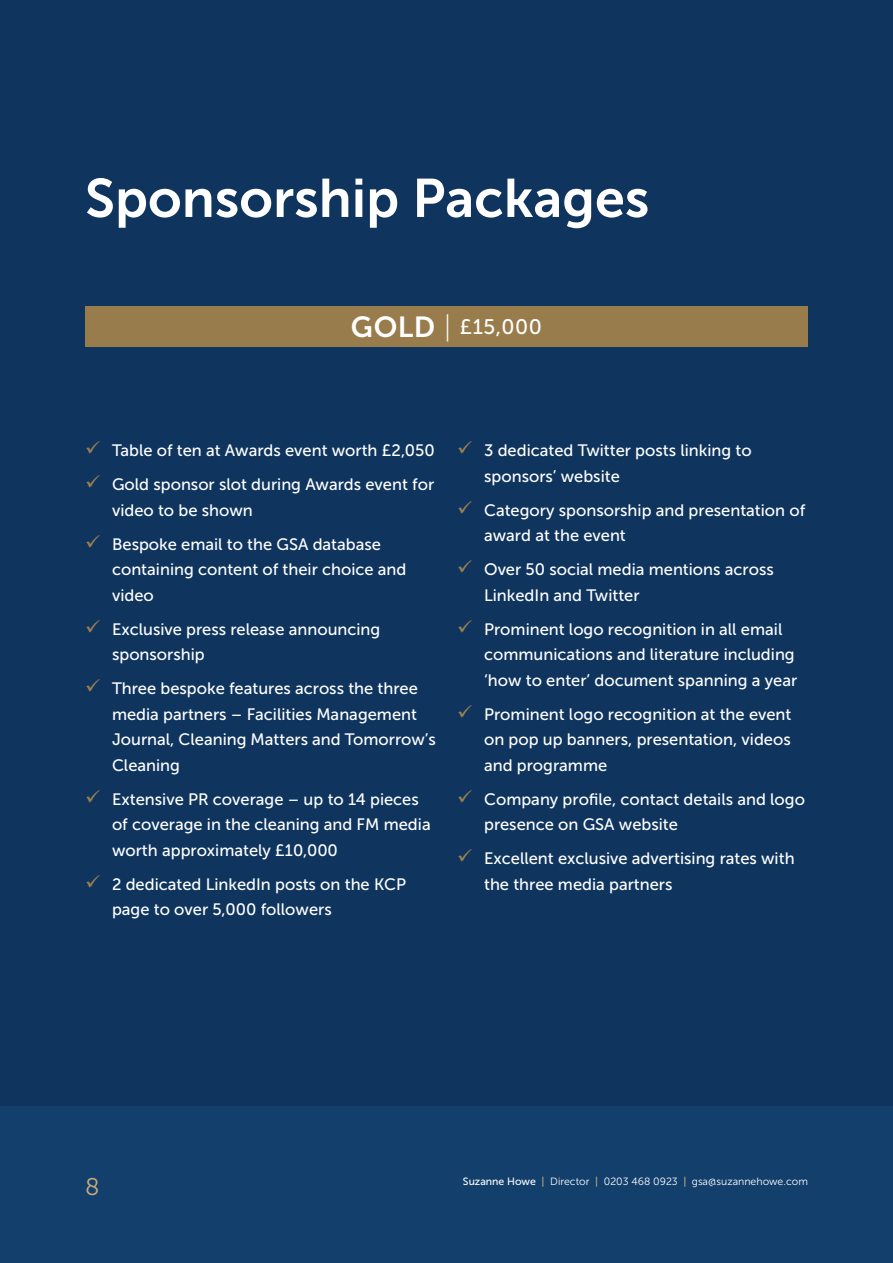
<style>
.page{position:relative;width:893px;height:1263px;background:#133f6c}
.page>*{position:absolute;margin:0;border:0;box-sizing:border-box;transform-origin:0 0}
.t1{font:54px "Museo Sans 700";color:#fff}
.t2{font:24px "Museo Sans 300";color:#c8ac7b}
.t3{font:21px "Museo Sans 500";color:#fff}
.t4{font:16.5px/25.5px "Museo Sans 500";color:#fff}
.t5{font:10.5px "Museo Sans 300";color:#fff}
.s1{font-family:"Museo Sans 700";font-size:28.95px}
.s2{font-family:"Museo Sans 100";font-size:28.95px}
.s3{font-family:"Museo Sans 500"}
.s4{font-family:"Museo Sans 500";color:#c8ac7b}
</style>
<div class="page">
<div style="left:0;top:0;width:893px;height:1106px;background:#0f355f"></div>
<hr style="left:892px;top:1106px;width:1px;height:157px;background:#183965">
<div style="left:85px;top:306px;width:723px;height:41px;background:#987c4c"></div>
<h1 class="t1" style="left:85px;top:168px;width:566px">Sponsorship Packages</h1>
<p class="t3" style="left:351px;top:315px;width:193px"><span class="s1">GOLD</span> <span class="s2">|</span> £15,000</p>
<p class="t4" style="left:112px;top:433px;width:324px;line-height:34px">Table of ten at Awards event worth £2,050<br>Gold sponsor slot during Awards event for</p>
<p class="t4" style="left:112px;top:493px;width:271px;line-height:34px">video to be shown<br>Bespoke email to the GSA database</p>
<p class="t4" style="left:112px;top:557px;width:296px">containing content of their choice and video</p>
<p class="t4" style="left:112px;top:616px;width:270px">Exclusive press release announcing sponsorship</p>
<p class="t4" style="left:112px;top:676px;width:325px">Three bespoke features across the three media partners – Facilities Management Journal, Cleaning Matters and Tomorrow’s Cleaning</p>
<p class="t4" style="left:112px;top:786px;width:320px">Extensive PR coverage – up to 14 pieces of coverage in the cleaning and FM media worth approximately £10,000</p>
<p class="t4" style="left:112px;top:871px;width:295px">2 dedicated LinkedIn posts on the KCP page to over 5,000 followers</p>
<p class="t4" style="left:484px;top:438px;width:269px">3 dedicated Twitter posts linking to sponsors’ website</p>
<p class="t4" style="left:484px;top:497px;width:323px">Category sponsorship and presentation of award at the event</p>
<p class="t4" style="left:484px;top:557px;width:291px">Over 50 social media mentions across<br>LinkedIn and Twitter</p>
<p class="t4" style="left:484px;top:616px;width:315px">Prominent logo recognition in all email communications and literature including ‘how to enter’ document spanning a year</p>
<p class="t4" style="left:484px;top:701px;width:309px;text-align:justify">Prominent logo recognition at the event on pop up banners, presentation, videos and programme</p>
<p class="t4" style="left:484px;top:786px;width:322px">Company profile, contact details and logo presence on GSA website</p>
<p class="t4" style="left:484px;top:846px;width:312px">Excellent exclusive advertising rates with the three media partners</p>
<h2 class="t2" style="left:85px;top:1173px;width:16px">8</h2>
<p class="t5" style="left:463px;top:1176px;width:346px"><span class="s3">Suzanne Howe</span> <span class="s4">|</span> Director <span class="s4">|</span> 0203 468 0923 <span class="s4">|</span> gsa@suzannehowe.com</p>
</div>
